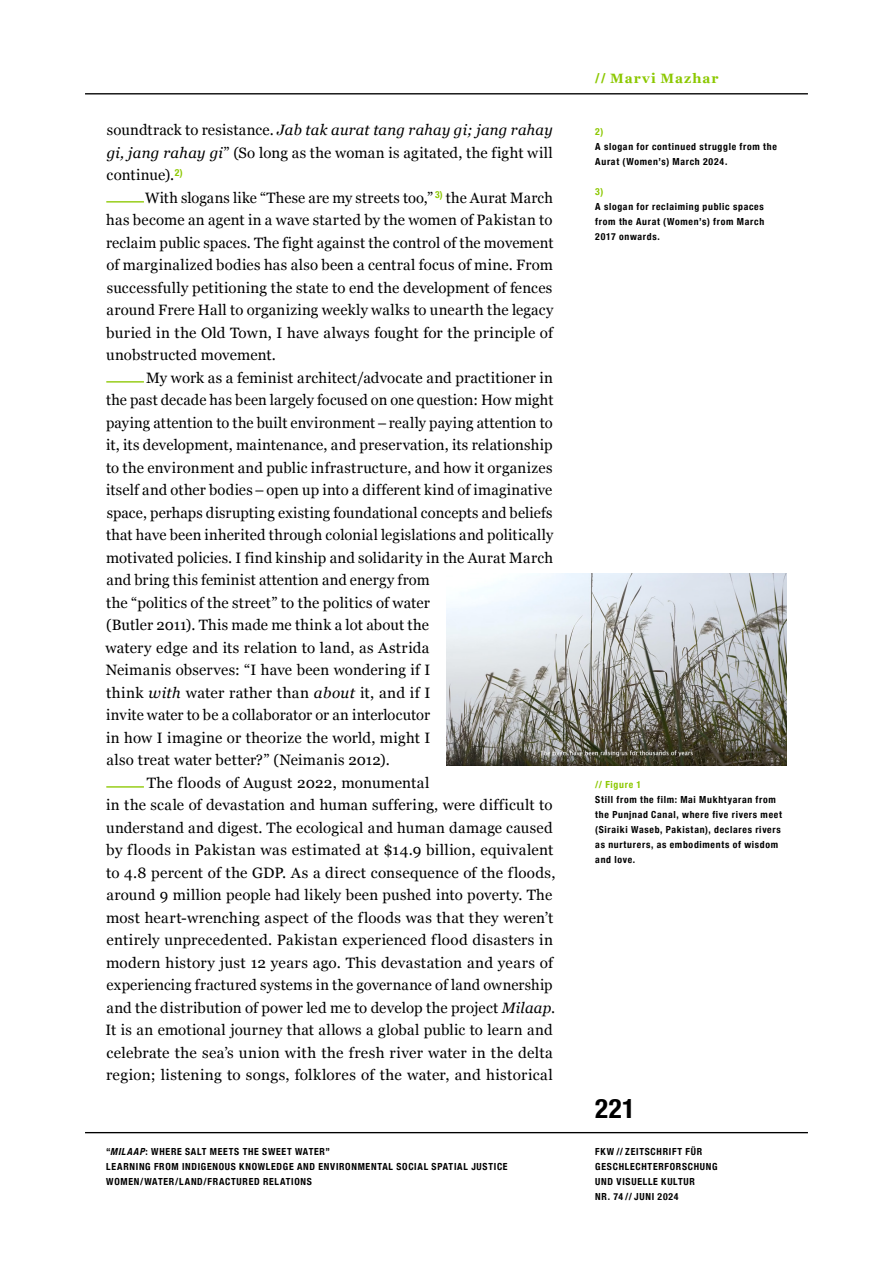
<style>
.page{position:relative;width:893px;height:1263px;background:#fff}
.page>*{position:absolute;margin:0;border:0;box-sizing:border-box;transform-origin:0 0}
.t1{font:700 condensed 27px "Helvetica Neue";color:#000}
.t2{font:15px/22.5px "Georgia";letter-spacing:.015em;color:#000;text-align:justify}
.t3{font:700 13.5px "Georgia";letter-spacing:.075em;color:#8cc800}
.t4{font:700 condensed 9.75px/15px "Helvetica Neue";letter-spacing:.07em;color:#000}
.t5{font:700 condensed 9.75px "Helvetica Neue";letter-spacing:.07em;color:#8cc800}
.s1{font-style:italic}
.s2{font-family:"Helvetica Neue";font-stretch:condensed}
</style>
<div class="page">
<hr style="left:85px;top:93px;width:723px;height:1px;background:#000">
<hr style="left:85px;top:1132px;width:723px;height:1px;background:#000">
<img style="left:446px;top:573px;width:341px;height:192px">
<hr style="left:106px;top:201px;width:38px;height:2px;background:#8cc800">
<hr style="left:106px;top:381px;width:38px;height:2px;background:#8cc800">
<hr style="left:106px;top:786px;width:38px;height:2px;background:#8cc800">
<p class="t2" style="left:107px;top:118px;width:448px">soundtrack to resistance. <span class="s1">Jab tak aurat tang rahay gi; jang rahay gi, jang rahay gi</span>” (So long as the woman is agitated, the fight will continue).<sup>2)</sup></p>
<p class="t2" style="left:106px;top:185px;width:449px;text-indent:39px">With slogans like “These are my streets too,” <sup>3)</sup> the Aurat March has become an agent in a wave started by the women of Pakistan to reclaim public spaces. The fight against the control of the movement of marginalized bodies has also been a central focus of mine. From successfully petitioning the state to end the development of fences around Frere Hall to organizing weekly walks to unearth the legacy buried in the Old Town, I have always fought for the principle of unobstructed movement.</p>
<p class="t2" style="left:146px;top:365px;width:408px">My work as a feminist architect/advocate and practitioner in</p>
<p class="t2" style="left:106px;top:388px;width:449px">the past decade has been largely focused on one question: How might</p>
<p class="t2" style="left:106px;top:410px;width:448px">paying attention to the built environment–really paying attention to</p>
<p class="t2" style="left:106px;top:433px;width:448px">it, its development, maintenance, and preservation, its relationship</p>
<p class="t2" style="left:106px;top:455px;width:448px">to the environment and public infrastructure, and how it organizes</p>
<p class="t2" style="left:106px;top:478px;width:448px">itself and other bodies–open up into a different kind of imaginative</p>
<p class="t2" style="left:107px;top:500px;width:447px">space, perhaps disrupting existing foundational concepts and beliefs</p>
<p class="t2" style="left:106px;top:523px;width:449px">that have been inherited through colonial legislations and politically</p>
<p class="t2" style="left:106px;top:545px;width:448px">motivated policies. I find kinship and solidarity in the Aurat March</p>
<p class="t2" style="left:106px;top:568px;width:325px">and bring this feminist attention and energy from</p>
<p class="t2" style="left:106px;top:590px;width:325px">the “politics of the street” to the politics of water</p>
<p class="t2" style="left:106px;top:613px;width:324px">(Butler 2011). This made me think a lot about the</p>
<p class="t2" style="left:105px;top:635px;width:325px">watery edge and its relation to land, as Astrida</p>
<p class="t2" style="left:106px;top:658px;width:326px">Neimanis observes: “I have been wondering if I</p>
<p class="t2" style="left:106px;top:680px;width:326px">think <span class="s1">with</span> water rather than <span class="s1">about</span> it, and if I</p>
<p class="t2" style="left:106px;top:703px;width:325px">invite water to be a collaborator or an interlocutor</p>
<p class="t2" style="left:106px;top:725px;width:326px">in how I imagine or theorize the world, might I</p>
<p class="t2" style="left:106px;top:748px;width:285px">also treat water better?” (Neimanis 2012).</p>
<p class="t2" style="left:147px;top:770px;width:284px">The floods of August 2022, monumental</p>
<p class="t2" style="left:106px;top:793px;width:448px">in the scale of devastation and human suffering, were difficult to</p>
<p class="t2" style="left:106px;top:815px;width:448px">understand and digest. The ecological and human damage caused</p>
<p class="t2" style="left:106px;top:838px;width:449px">by floods in Pakistan was estimated at $14.9 billion, equivalent</p>
<p class="t2" style="left:106px;top:860px;width:451px">to 4.8 percent of the GDP. As a direct consequence of the floods,</p>
<p class="t2" style="left:106px;top:883px;width:447px">around 9 million people had likely been pushed into poverty. The</p>
<p class="t2" style="left:106px;top:905px;width:449px">most heart-wrenching aspect of the floods was that they weren’t</p>
<p class="t2" style="left:107px;top:928px;width:448px">entirely unprecedented. Pakistan experienced flood disasters in</p>
<p class="t2" style="left:106px;top:950px;width:449px">modern history just 12 years ago. This devastation and years of</p>
<p class="t2" style="left:107px;top:973px;width:448px">experiencing fractured systems in the governance of land ownership</p>
<p class="t2" style="left:106px;top:995px;width:450px">and the distribution of power led me to develop the project <span class="s1">Milaap</span>.</p>
<p class="t2" style="left:106px;top:1018px;width:449px">It is an emotional journey that allows a global public to learn and</p>
<p class="t2" style="left:107px;top:1040px;width:448px">celebrate the sea’s union with the fresh river water in the delta</p>
<p class="t2" style="left:106px;top:1063px;width:448px">region; listening to songs, folklores of the water, and historical</p>
<p class="t4" style="left:106px;top:1143px;width:403px">“<span class="s1">MILAAP</span>: WHERE SALT MEETS THE SWEET WATER”<br>LEARNING FROM INDIGENOUS KNOWLEDGE AND ENVIRONMENTAL SOCIAL SPATIAL JUSTICE<br>WOMEN/WATER/LAND/FRACTURED RELATIONS</p>
<p class="t3" style="left:595px;top:68px;width:125px"><span class="s2">//</span> Marvi Mazhar</p>
<p class="t5" style="left:595px;top:123px;width:10px">2)</p>
<p class="t4" style="left:595px;top:138px;width:183px">A slogan for continued struggle from the<br>Aurat (Women’s) March 2024.</p>
<p class="t5" style="left:595px;top:183px;width:10px">3)</p>
<p class="t4" style="left:595px;top:198px;width:170px;text-align:justify">A slogan for reclaiming public spaces from the Aurat (Women’s) from March 2017 onwards.</p>
<p class="t5" style="left:595px;top:776px;width:47px">// Figure 1</p>
<p class="t4" style="left:595px;top:791px;width:188px">Still from the film: Mai Mukhtyaran from the Punjnad Canal, where five rivers meet (Siraiki Waseb, Pakistan), declares rivers as nurturers, as embodiments of wisdom and love.</p>
<h1 class="t1" style="left:595px;top:1085px;width:41px">221</h1>
<p class="t4" style="left:595px;top:1143px;width:124px">FKW // ZEITSCHRIFT FÜR<br>GESCHLECHTERFORSCHUNG<br>UND VISUELLE KULTUR<br>NR. 74 // JUNI 2024</p>
</div>
